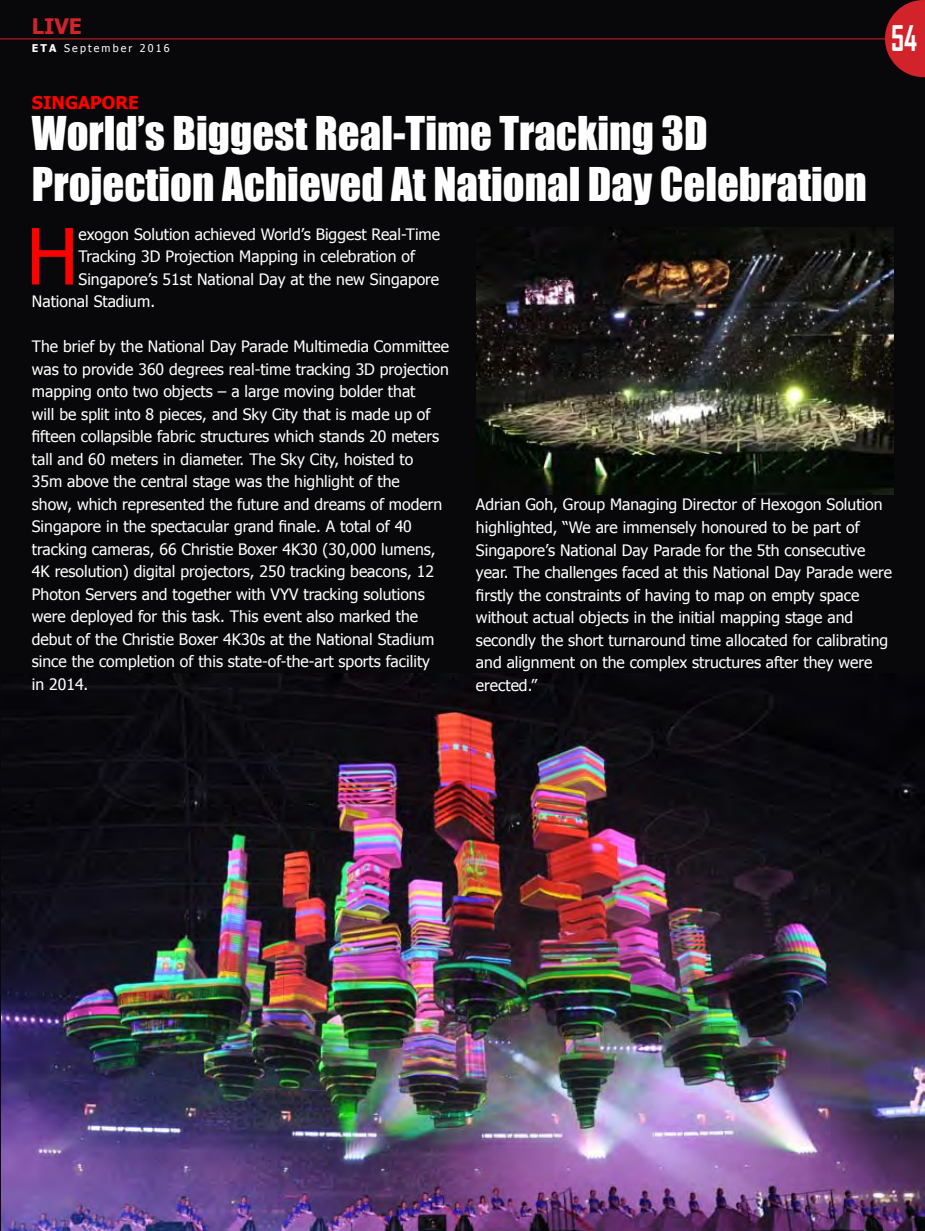
<style>
.page{position:relative;width:925px;height:1231px;background:#08080a}
.page>*{position:absolute;margin:0;border:0;box-sizing:border-box;transform-origin:0 0}
.t1{font:77.62px "Tahoma";color:#f00}
.t2{font:42.75px/51.3px "Impact";color:#fff}
.t3{font:700 33.75px "Agency FB";color:#fff;scale:.85 1}
.t4{font:700 21.38px "Tahoma";color:#d2232a}
.t5{font:700 17.55px "Tahoma";color:#f00}
.t6{font:15.75px/22.5px "Tahoma";color:#fff}
.t7{font:10.58px "Tahoma";letter-spacing:.2em;color:#fff}
.s1{font-weight:700}
</style>
<div class="page">
<img style="left:1px;top:674px;width:924px;height:557px">
<hr style="left:0;top:39px;width:923px;height:1px;background:#d2232a">
<svg style="left:885px;top:0;width:40px;height:77px"></svg>
<img style="left:476px;top:227px;width:417px;height:267px">
<h3 class="t4" style="left:32px;top:11px;width:52px">LIVE</h3>
<p class="t7" style="left:32px;top:41px;width:139px"><span class="s1">ETA</span> September 2016</p>
<p class="t5" style="left:32px;top:90px;width:109px">SINGAPORE</p>
<h2 class="t2" style="left:32px;top:107px;width:836px">World’s Biggest Real-Time Tracking 3D<br>Projection Achieved At National Day Celebration</h2>
<h3 class="t3" style="left:891px;top:18px;width:32px">54</h3>
<h1 class="t1" style="left:26px;top:204px;width:54px">H</h1>
<p class="t6" style="left:79px;top:222px;width:363px">exogon Solution achieved World’s Biggest Real-Time</p>
<p class="t6" style="left:79px;top:244px;width:338px">Tracking 3D Projection Mapping in celebration of</p>
<p class="t6" style="left:79px;top:267px;width:362px">Singapore’s 51st National Day at the new Singapore</p>
<p class="t6" style="left:32px;top:289px;width:125px">National Stadium.</p>
<p class="t6" style="left:32px;top:334px;width:418px">The brief by the National Day Parade Multimedia Committee was to provide 360 degrees real-time tracking 3D projection mapping onto two objects – a large moving bolder that<br>will be split into 8 pieces, and Sky City that is made up of fifteen collapsible fabric structures which stands 20 meters tall and 60 meters in diameter. The Sky City, hoisted to<br>35m above the central stage was the highlight of the<br>show, which represented the future and dreams of modern Singapore in the spectacular grand finale. A total of 40 tracking cameras, 66 Christie Boxer 4K30 (30,000 lumens, 4K resolution) digital projectors, 250 tracking beacons, 12<br>Photon Servers and together with VYV tracking solutions were deployed for this task. This event also marked the debut of the Christie Boxer 4K30s at the National Stadium since the completion of this state-of-the-art sports facility<br>in 2014.</p>
<p class="t6" style="left:476px;top:493px;width:418px">Adrian Goh, Group Managing Director of Hexogon Solution highlighted, “We are immensely honoured to be part of Singapore’s National Day Parade for the 5th consecutive year. The challenges faced at this National Day Parade were firstly the constraints of having to map on empty space without actual objects in the initial mapping stage and secondly the short turnaround time allocated for calibrating and alignment on the complex structures after they were erected.”</p>
</div>
